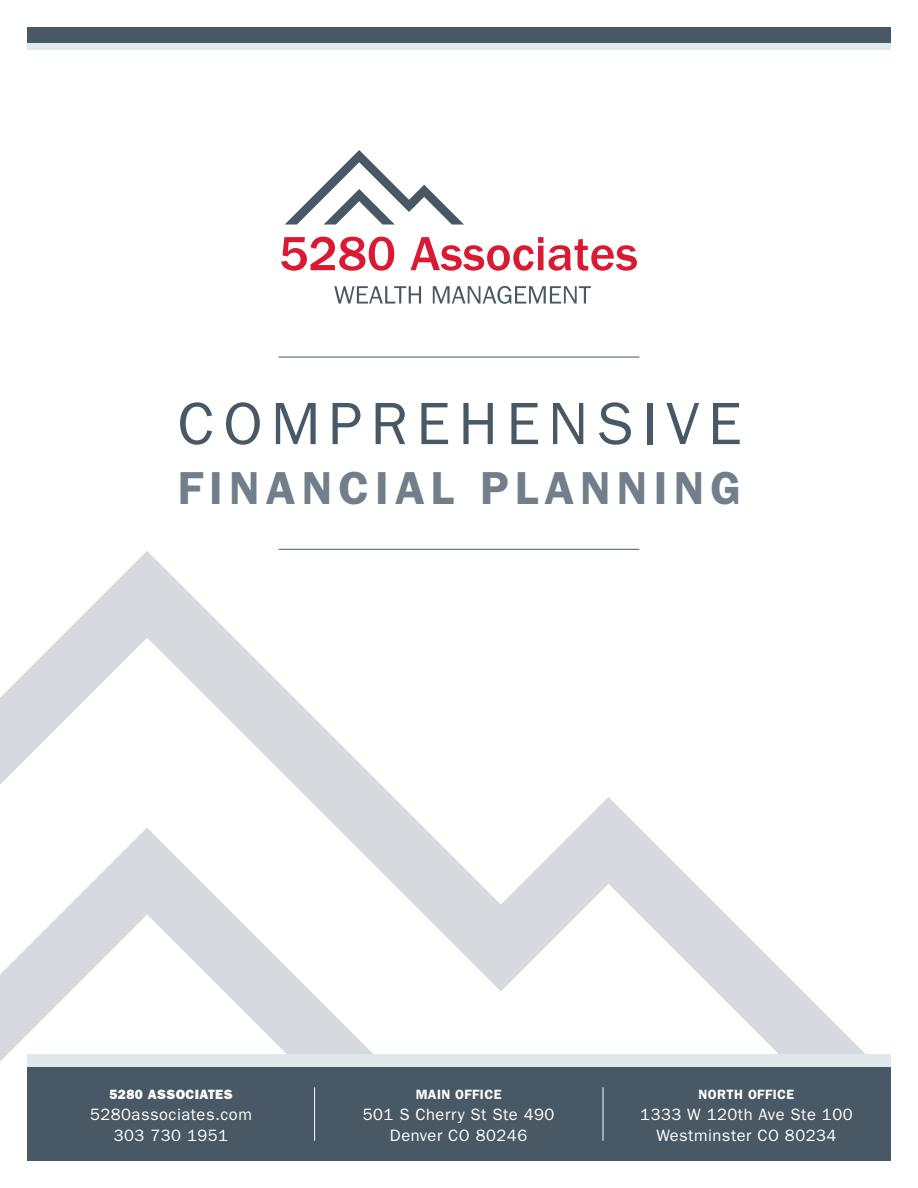
<style>
.page{position:relative;width:918px;height:1188px;background:#fff}
.page>*{position:absolute;margin:0;border:0;box-sizing:border-box;transform-origin:0 0}
.t1{font:60px "ITC Franklin Gothic Std";letter-spacing:.14em;color:#485865}
.t2{font:600 46.5px "ITC Franklin Gothic Std";letter-spacing:.13em;color:#727f8b}
.t3{font:16.5px/21px "ITC Franklin Gothic Std";letter-spacing:.03em;color:#fff;text-align:center}
.t4{font:600 13.5px "ITC Franklin Gothic Std";letter-spacing:.03em;color:#fff}
.t5{font:13.5px "ITC Franklin Gothic Std Hvy";letter-spacing:.03em;color:#fff}
</style>
<div class="page">
<svg style="left:0;top:551px;width:865px;height:510px"></svg>
<div style="left:27px;top:1067px;width:864px;height:94px;background:#485865"></div>
<div style="left:27px;top:27px;width:864px;height:18px;background:#485865"></div>
<svg style="left:281px;top:237px;width:113px;height:34px"></svg>
<svg style="left:411px;top:237px;width:226px;height:34px"></svg>
<svg style="left:334px;top:286px;width:87px;height:18px"></svg>
<svg style="left:433px;top:286px;width:158px;height:18px"></svg>
<svg style="left:285px;top:150px;width:179px;height:75px"></svg>
<hr style="left:279px;top:549px;width:360px;height:1px;background:#485865">
<hr style="left:279px;top:357px;width:360px;height:1px;background:#485865">
<div style="left:27px;top:1054px;width:864px;height:13px;background:#dfe8ea"></div>
<div style="left:27px;top:43px;width:864px;height:7px;background:#dfe8ea"></div>
<hr style="left:314px;top:1087px;width:1px;height:54px;background:#fff">
<hr style="left:603px;top:1087px;width:1px;height:54px;background:#fff">
<h1 class="t1" style="left:178px;top:389px;width:566px">COMPREHENSIVE</h1>
<h2 class="t2" style="left:178px;top:461px;width:565px">FINANCIAL PLANNING</h2>
<p class="t5" style="left:109px;top:1086px;width:125px">5280 ASSOCIATES</p>
<p class="t3" style="left:90px;top:1104px;width:163px">5280associates.com<br>303 730 1951</p>
<p class="t4" style="left:416px;top:1086px;width:87px">MAIN OFFICE</p>
<p class="t3" style="left:363px;top:1104px;width:193px">501 S Cherry St Ste 490<br>Denver CO 80246</p>
<p class="t4" style="left:699px;top:1086px;width:97px">NORTH OFFICE</p>
<p class="t3" style="left:640px;top:1104px;width:214px">1333 W 120th Ave Ste 100<br>Westminster CO 80234</p>
</div>
